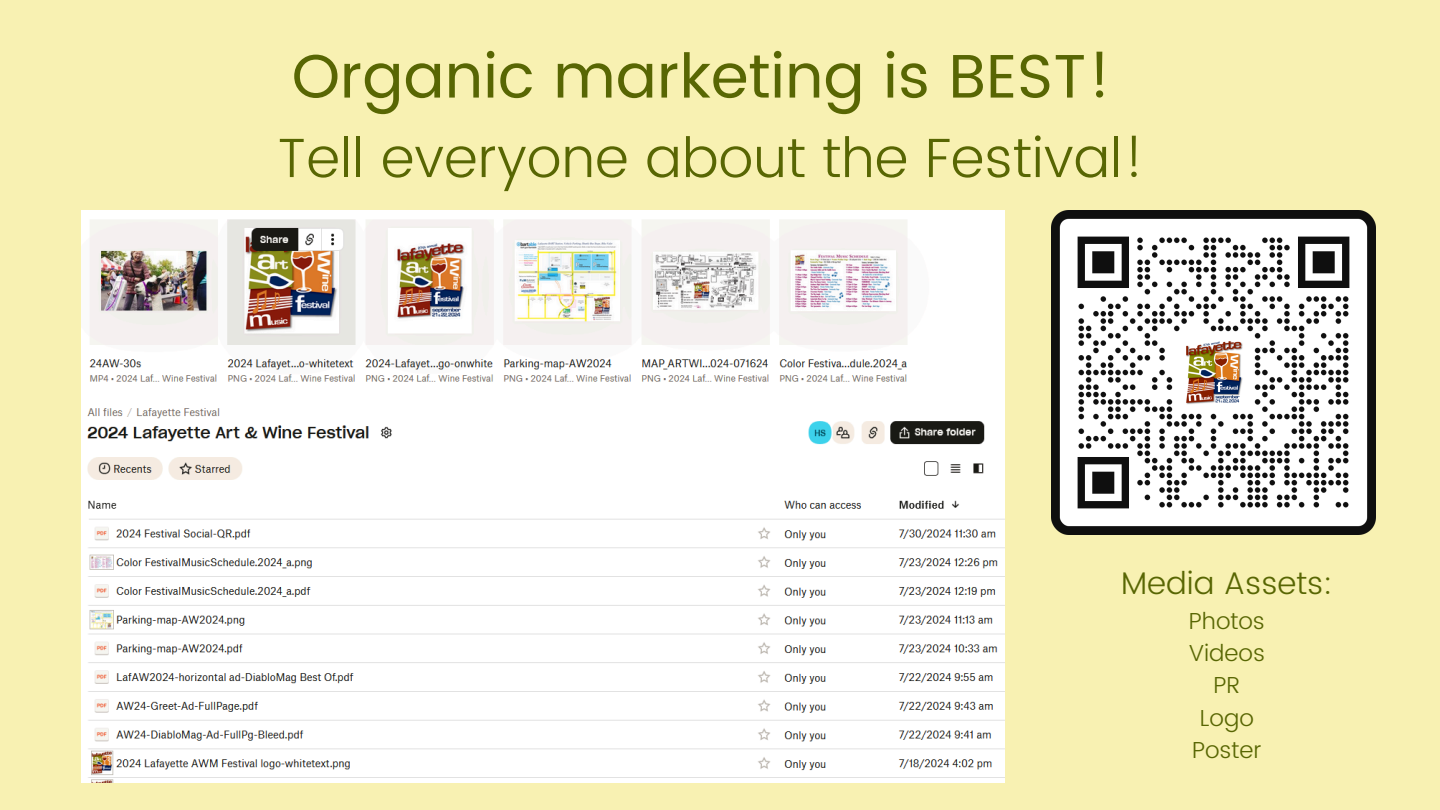
<style>
.page{position:relative;width:1440px;height:810px;background:#f8f1b2}
.page>*{position:absolute;margin:0;border:0;box-sizing:border-box;transform-origin:0 0}
.t1{font:61.4px "Poppins";color:#586603}
.t2{font:300 55.4px "Poppins";color:#586603}
.t3{font:300 31.3px "Poppins";color:#586603}
.t4{font:300 23.2px "Poppins";color:#586603}
</style>
<div class="page">
<img style="left:81px;top:210px;width:924px;height:573px">
<img style="left:1051px;top:210px;width:324px;height:324px">
<p class="t1" style="left:292px;top:40px;width:821px">Organic marketing is BEST!</p>
<p class="t2" style="left:277px;top:126px;width:869px">Tell everyone about the Festival!</p>
<p class="t3" style="left:1121px;top:564px;width:213px">Media Assets:</p>
<p class="t4" style="left:1189px;top:608px;width:77px">Photos</p>
<p class="t4" style="left:1189px;top:640px;width:78px">Videos</p>
<p class="t4" style="left:1213px;top:672px;width:28px">PR</p>
<p class="t4" style="left:1200px;top:704px;width:55px">Logo</p>
<p class="t4" style="left:1192px;top:736px;width:71px">Poster</p>
</div>
